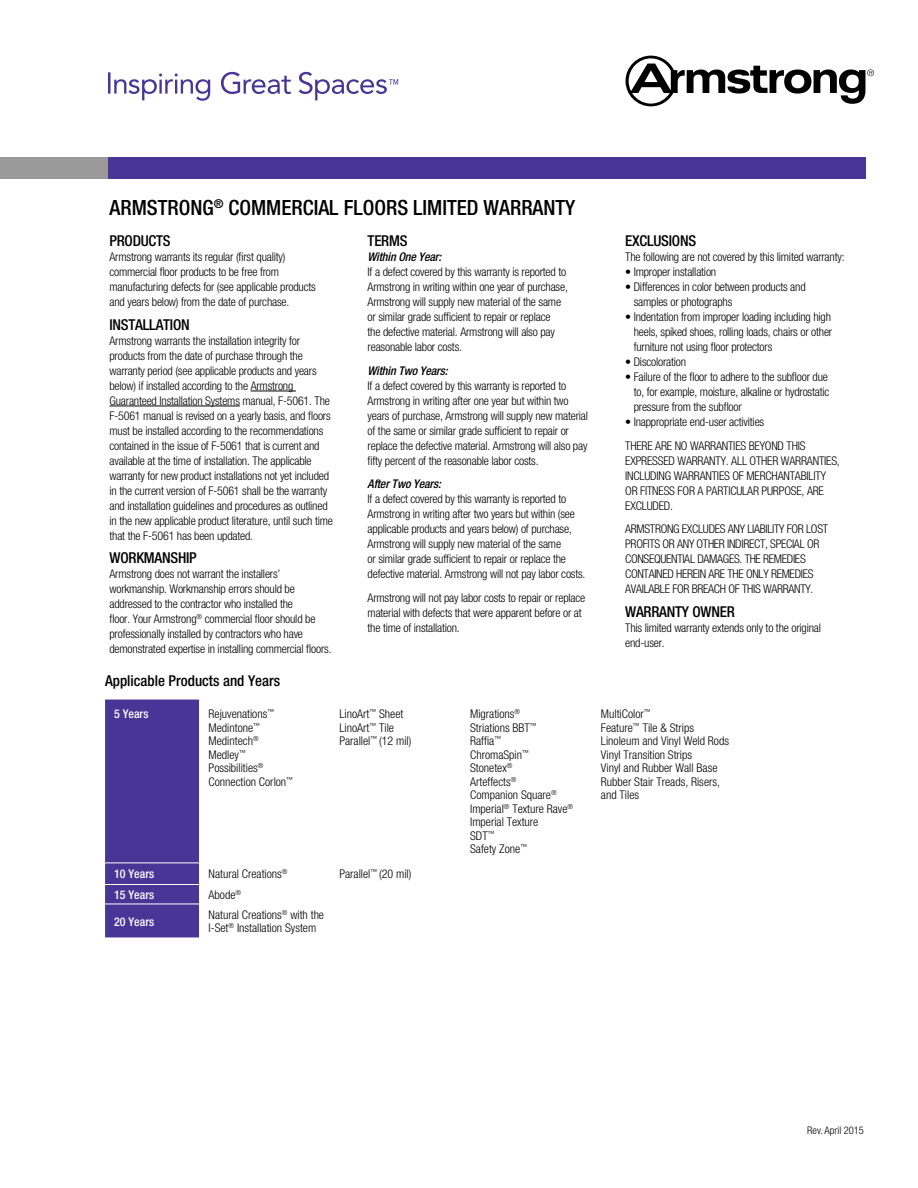
<style>
.page{position:relative;width:918px;height:1188px;background:#fff}
.page>*{position:absolute;margin:0;border:0;box-sizing:border-box;transform-origin:0 0}
.t1{font:500 condensed 21px "Helvetica Neue";color:#000}
.t2{font:500 condensed 15px "Helvetica Neue";letter-spacing:-.015em;color:#000}
.t3{font:300 condensed 12px/15px "Helvetica Neue";letter-spacing:-.015em;color:#000}
.t4{font:italic 500 condensed 12px "Helvetica Neue";letter-spacing:-.015em;color:#000}
.t5{font:500 condensed 12px "Helvetica Neue";color:#fff}
.t6{font:300 condensed 10.5px "Helvetica Neue";color:#000}
</style>
<div class="page">
<hr style="left:251px;top:391px;width:45px;height:1px;background:#000">
<hr style="left:110px;top:406px;width:130px;height:1px;background:#000">
<svg style="left:626px;top:56px;width:248px;height:50px"></svg>
<svg style="left:221px;top:72px;width:70px;height:22px"></svg>
<svg style="left:108px;top:72px;width:102px;height:29px"></svg>
<svg style="left:299px;top:72px;width:99px;height:28px"></svg>
<div style="left:105px;top:700px;width:95px;height:237px;background:#483697"></div>
<hr style="left:199px;top:904px;width:1px;height:33px;background:#fff">
<hr style="left:105px;top:904px;width:95px;height:1px;background:#fff">
<div style="left:108px;top:157px;width:758px;height:22px;background:#483697"></div>
<div style="left:0;top:157px;width:108px;height:22px;background:#99999a"></div>
<h1 class="t1" style="left:110px;top:195px;width:467px">ARMSTRONG<sup>®</sup> COMMERCIAL FLOORS LIMITED WARRANTY</h1>
<p class="t2" style="left:110px;top:232px;width:63px">PRODUCTS</p>
<p class="t3" style="left:110px;top:249px;width:208px">Armstrong warrants its regular (first quality) commercial floor products to be free from manufacturing defects for (see applicable products and years below) from the date of purchase.</p>
<p class="t2" style="left:110px;top:315px;width:82px">INSTALLATION</p>
<p class="t3" style="left:110px;top:333px;width:225px">Armstrong warrants the installation integrity for products from the date of purchase through the warranty period (see applicable products and years below) if installed according to the Armstrong Guaranteed Installation Systems manual, F-5061. The F-5061 manual is revised on a yearly basis, and floors must be installed according to the recommendations contained in the issue of F-5061 that is current and available at the time of installation. The applicable warranty for new product installations not yet included in the current version of F-5061 shall be the warranty and installation guidelines and procedures as outlined in the new applicable product literature, until such time that the F-5061 has been updated.</p>
<p class="t2" style="left:110px;top:549px;width:89px">WORKMANSHIP</p>
<p class="t3" style="left:109px;top:567px;width:224px">Armstrong does not warrant the installers’ workmanship. Workmanship errors should be addressed to the contractor who installed the<br>floor. Your Armstrong<sup>®</sup> commercial floor should be professionally installed by contractors who have demonstrated expertise in installing commercial floors.</p>
<p class="t2" style="left:368px;top:232px;width:41px">TERMS</p>
<p class="t4" style="left:368px;top:250px;width:75px">Within One Year:</p>
<p class="t3" style="left:368px;top:264px;width:202px">If a defect covered by this warranty is reported to Armstrong in writing within one year of purchase, Armstrong will supply new material of the same or similar grade sufficient to repair or replace<br>the defective material. Armstrong will also pay reasonable labor costs.</p>
<p class="t4" style="left:368px;top:363px;width:81px">Within Two Years:</p>
<p class="t3" style="left:368px;top:378px;width:222px">If a defect covered by this warranty is reported to Armstrong in writing after one year but within two years of purchase, Armstrong will supply new material of the same or similar grade sufficient to repair or replace the defective material. Armstrong will also pay fifty percent of the reasonable labor costs.</p>
<p class="t4" style="left:368px;top:477px;width:75px">After Two Years:</p>
<p class="t3" style="left:368px;top:492px;width:219px">If a defect covered by this warranty is reported to Armstrong in writing after two years but within (see applicable products and years below) of purchase, Armstrong will supply new material of the same<br>or similar grade sufficient to repair or replace the defective material. Armstrong will not pay labor costs.</p>
<p class="t3" style="left:368px;top:590px;width:219px">Armstrong will not pay labor costs to repair or replace material with defects that were apparent before or at the time of installation.</p>
<p class="t2" style="left:105px;top:671px;width:177px">Applicable Products and Years</p>
<p class="t2" style="left:625px;top:232px;width:73px">EXCLUSIONS</p>
<p class="t3" style="left:625px;top:249px;width:221px">The following are not covered by this limited warranty:</p>
<p class="t3" style="left:625px;top:264px;width:93px">• Improper installation</p>
<p class="t3" style="left:634px;top:279px;width:174px;text-indent:-9px">• Differences in color between products and samples or photographs</p>
<p class="t3" style="left:634px;top:309px;width:200px;text-align:justify;text-indent:-9px">• Indentation from improper loading including high heels, spiked shoes, rolling loads, chairs or other furniture not using floor protectors</p>
<p class="t3" style="left:625px;top:354px;width:62px">• Discoloration</p>
<p class="t3" style="left:634px;top:369px;width:197px;text-align:justify;text-indent:-9px">• Failure of the floor to adhere to the subfloor due to, for example, moisture, alkaline or hydrostatic pressure from the subfloor</p>
<p class="t3" style="left:625px;top:410px;width:182px;line-height:23.7px">• Inappropriate end-user activities<br>THERE ARE NO WARRANTIES BEYOND THIS</p>
<p class="t3" style="left:625px;top:453px;width:216px">EXPRESSED WARRANTY. ALL OTHER WARRANTIES, INCLUDING WARRANTIES OF MERCHANTABILITY OR FITNESS FOR A PARTICULAR PURPOSE, ARE EXCLUDED.</p>
<p class="t3" style="left:625px;top:522px;width:204px">ARMSTRONG EXCLUDES ANY LIABILITY FOR LOST PROFITS OR ANY OTHER INDIRECT, SPECIAL OR CONSEQUENTIAL DAMAGES. THE REMEDIES CONTAINED HEREIN ARE THE ONLY REMEDIES AVAILABLE FOR BREACH OF THIS WARRANTY.</p>
<p class="t2" style="left:625px;top:603px;width:111px">WARRANTY OWNER</p>
<p class="t3" style="left:625px;top:620px;width:197px">This limited warranty extends only to the original end-user.</p>
<p class="t5" style="left:114px;top:707px;width:36px">5 Years</p>
<p class="t3" style="left:209px;top:707px;width:86px;line-height:13.5px">Rejuvenations<sup>™<br></sup>Medintone<sup>™<br></sup>Medintech<sup>®<br></sup>Medley<sup>™<br></sup>Possibilities<sup>®<br></sup>Connection Corlon<sup>™</sup></p>
<p class="t3" style="left:339px;top:707px;width:74px;line-height:13.5px">LinoArt<sup>™</sup> Sheet<br>LinoArt<sup>™</sup> Tile<br>Parallel<sup>™</sup> (12 mil)</p>
<p class="t3" style="left:470px;top:707px;width:104px;line-height:13.5px">Migrations<sup>®<br></sup>Striations BBT<sup>™<br></sup>Raffia<sup>™<br></sup>ChromaSpin<sup>™<br></sup>Stonetex<sup>®<br></sup>Arteffects<sup>®<br></sup>Companion Square<sup>®<br></sup>Imperial<sup>®</sup> Texture Rave<sup>®<br></sup>Imperial Texture<br>SDT<sup>™<br></sup>Safety Zone<sup>™</sup></p>
<p class="t3" style="left:601px;top:707px;width:130px;line-height:13.5px">MultiColor<sup>™<br></sup>Feature<sup>™</sup> Tile &amp; Strips<br>Linoleum and Vinyl Weld Rods<br>Vinyl Transition Strips<br>Vinyl and Rubber Wall Base<br>Rubber Stair Treads, Risers, and Tiles</p>
<p class="t5" style="left:114px;top:867px;width:42px">10 Years</p>
<p class="t3" style="left:209px;top:867px;width:80px">Natural Creations<sup>®</sup></p>
<p class="t3" style="left:339px;top:867px;width:74px">Parallel<sup>™</sup> (20 mil)</p>
<p class="t5" style="left:114px;top:888px;width:42px">15 Years</p>
<p class="t3" style="left:209px;top:887px;width:34px">Abode<sup>®</sup></p>
<p class="t5" style="left:114px;top:914px;width:42px">20 Years</p>
<p class="t3" style="left:209px;top:908px;width:117px;line-height:13.5px">Natural Creations<sup>®</sup> with the<br>I-Set<sup>®</sup> Installation System</p>
<p class="t6" style="left:807px;top:1124px;width:58px">Rev. April 2015</p>
</div>
